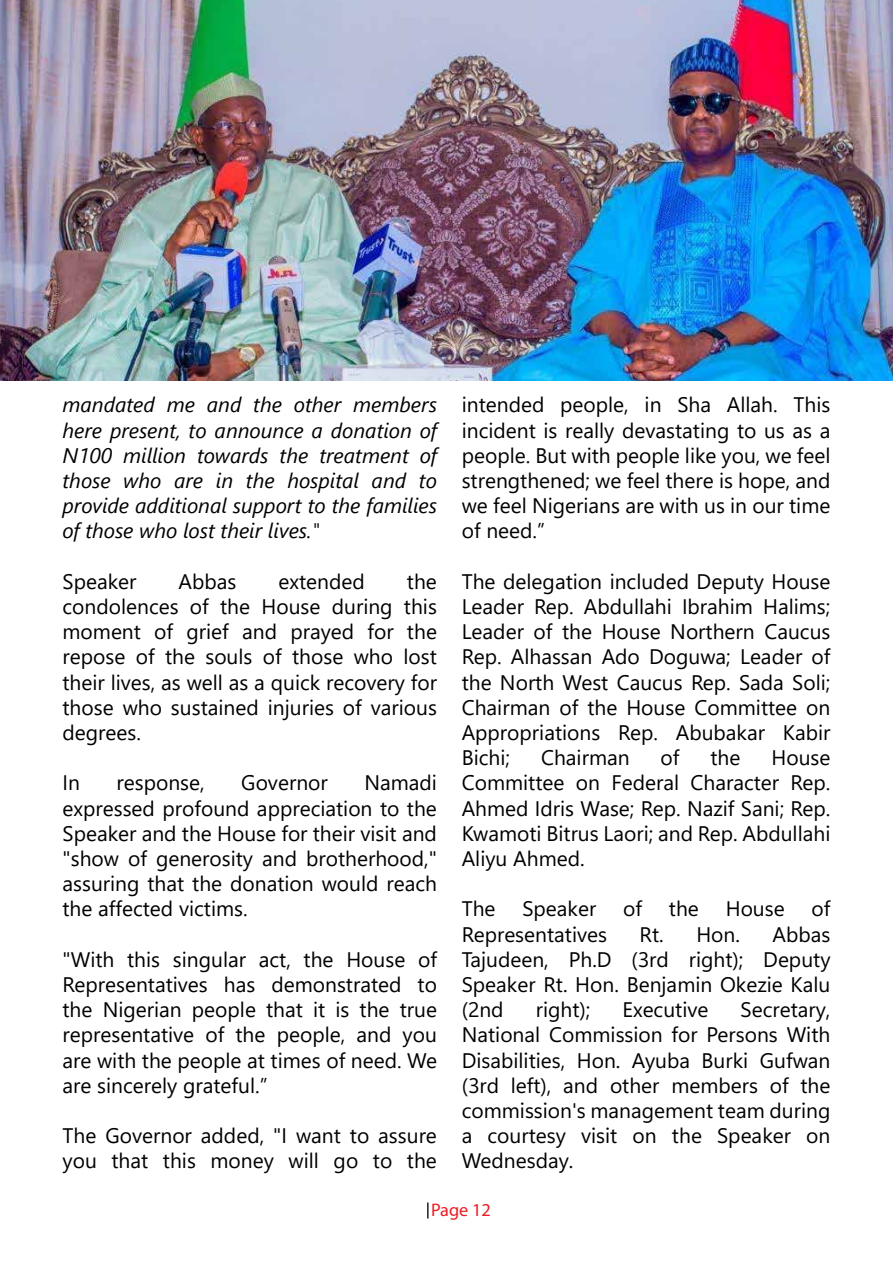
<style>
.page{position:relative;width:893px;height:1263px;background:#fff}
.page>*{position:absolute;margin:0;border:0;box-sizing:border-box;transform-origin:0 0}
.t1{font:21px/25.2px "Segoe UI";color:#000;text-align:justify}
.t2{font:21px/25.2px "Segoe UI Variable";color:#000;text-align:justify}
.t3{font:italic 21px/25.2px "Segoe UI";color:#000;text-align:justify}
.t4{font:18.3px "Myriad Pro";color:#eb1c24}
.s1{font-family:"Segoe UI"}
</style>
<div class="page">
<svg style="left:427px;top:1202px;width:2px;height:16px"></svg>
<img style="left:0;top:0;width:893px;height:380px">
<p class="t3" style="left:63px;top:389px;width:376px">mandated me and the other members here present, to announce a donation of N100 million towards the treatment of those who are in the hospital and to provide additional support to the families of those who lost their lives."</p>
<p class="t1" style="left:63px;top:567px;width:75px">Speaker</p>
<p class="t1" style="left:179px;top:567px;width:59px">Abbas</p>
<p class="t1" style="left:279px;top:567px;width:88px">extended</p>
<p class="t1" style="left:63px;top:567px;width:376px;text-indent:344px">the condolences of the House during this moment of grief and prayed for the repose of the souls of those who lost their lives, as well as a quick recovery for those who sustained injuries of various degrees.</p>
<p class="t1" style="left:63px;top:768px;width:19px">In</p>
<p class="t1" style="left:117px;top:768px;width:90px">response,</p>
<p class="t1" style="left:241px;top:768px;width:88px">Governor</p>
<p class="t1" style="left:63px;top:768px;width:376px;text-indent:302px">Namadi expressed profound appreciation to the Speaker and the House for their visit and "show of generosity and brotherhood," assuring that the donation would reach the affected victims.</p>
<p class="t1" style="left:63px;top:945px;width:376px">"With this singular act, the House of Representatives has demonstrated to the Nigerian people that it is the true representative of the people, and you are with the people at times of need. We are sincerely grateful.”</p>
<p class="t1" style="left:63px;top:1121px;width:376px">The Governor added, "I want to assure you that this money will go to the</p>
<p class="t1" style="left:462px;top:390px;width:370px">intended people, in Sha Allah. This incident is really devastating to us as a people. But with people like you, we feel strengthened; we feel there is hope, and we feel Nigerians are with us in our time of need.”</p>
<p class="t1" style="left:462px;top:567px;width:370px">The delegation included Deputy House Leader Rep. Abdullahi Ibrahim Halims; Leader of the House Northern Caucus Rep. Alhassan Ado Doguwa; Leader of the North West Caucus Rep. Sada Soli; Chairman of the House Committee on Appropriations Rep. Abubakar Kabir Bichi;</p>
<p class="t1" style="left:541px;top:743px;width:90px">Chairman</p>
<p class="t1" style="left:661px;top:743px;width:20px">of</p>
<p class="t1" style="left:710px;top:743px;width:31px">the</p>
<p class="t1" style="left:462px;top:743px;width:370px;text-indent:310px">House Committee on Federal Character Rep.<br>Ahmed Idris Wase; Rep. Nazif Sani; Rep.</p>
<p class="t2" style="left:462px;top:820px;width:370px"><span class="s1">Kwamoti</span> Bitrus Laori; and Rep. Abdullahi<br>Aliyu Ahmed.</p>
<p class="t2" style="left:462px;top:896px;width:35px">The</p>
<p class="t2" style="left:522px;top:896px;width:75px">Speaker</p>
<p class="t2" style="left:623px;top:896px;width:20px">of</p>
<p class="t2" style="left:669px;top:896px;width:31px">the</p>
<p class="t2" style="left:726px;top:896px;width:60px">House</p>
<p class="t2" style="left:812px;top:896px;width:20px">of</p>
<p class="t2" style="left:462px;top:921px;width:147px">Representatives</p>
<p class="t2" style="left:640px;top:921px;width:102px">Rt. Hon.</p>
<p class="t2" style="left:462px;top:921px;width:370px;text-indent:311px">Abbas Tajudeen, Ph.D (3rd right); Deputy Speaker Rt. Hon. Benjamin Okezie Kalu (2nd</p>
<p class="t2" style="left:536px;top:997px;width:56px">right);</p>
<p class="t2" style="left:622px;top:997px;width:88px">Executive</p>
<p class="t2" style="left:462px;top:997px;width:370px;text-indent:279px">Secretary, National Commission for Persons With Disabilities, Hon. Ayuba Burki Gufwan (3rd left), and other members of the commission's management team during a courtesy visit on the Speaker on Wednesday.</p>
<p class="t4" style="left:431px;top:1199px;width:61px">Page 12</p>
</div>
